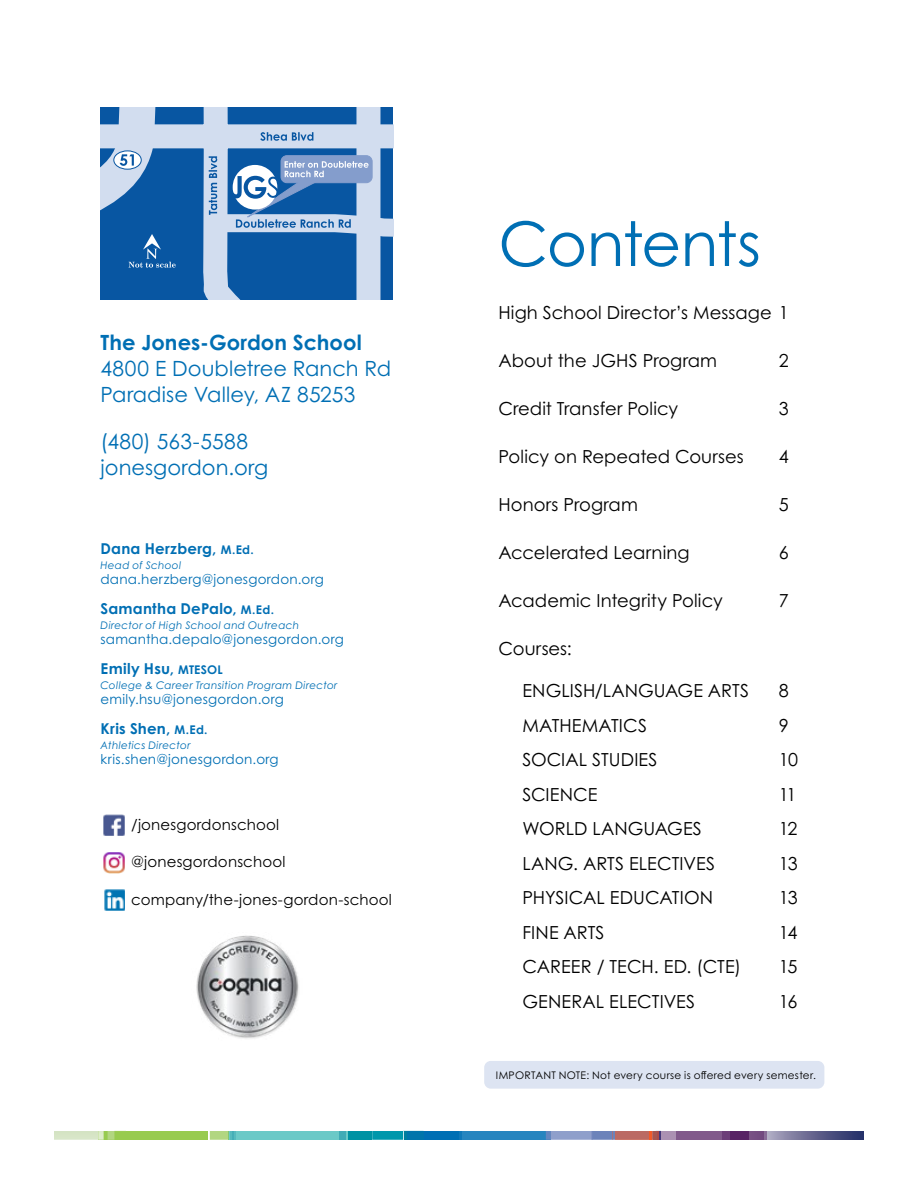
<style>
.page{position:relative;width:918px;height:1188px;background:#fff}
.page>*{position:absolute;margin:0;border:0;box-sizing:border-box;transform-origin:0 0}
.t1{font:61.5px "Century Gothic Pro";letter-spacing:-.025em;color:#006fb4}
.t2{font:21px/26px "Century Gothic Pro";letter-spacing:.005em;color:#006fb4}
.t3{font:700 21px "Century Gothic Pro";letter-spacing:.005em;color:#006fb4}
.t4{font:18px "Century Gothic Pro";color:#000}
.t5{font:700 15px "Century Gothic Pro";letter-spacing:.015em;color:#006fb4}
.t6{font:15px "Century Gothic Pro";letter-spacing:.015em;color:#000}
.t7{font:13.5px "Century Gothic Pro";letter-spacing:.02em;color:#006fb4}
.t8{font:italic 10.5px "Century Gothic Pro";letter-spacing:.025em;color:#006fb4}
.t9{font:10.5px "Century Gothic Pro";letter-spacing:.025em;color:#000}
.s1{font-size:12px}
</style>
<div class="page">
<div style="left:445px;top:1131px;width:106px;height:9px;background:#2785bf"></div>
<div style="left:228px;top:1131px;width:144px;height:9px;background:#6bc9c7"></div>
<div style="left:98px;top:1131px;width:110px;height:9px;background:#98cb4f"></div>
<svg style="left:372px;top:1131px;width:32px;height:9px"></svg>
<div style="left:404px;top:1131px;width:20px;height:9px;background:#007e9e"></div>
<div style="left:339px;top:1131px;width:7px;height:9px;background:#40abb6"></div>
<div style="left:349px;top:1131px;width:23px;height:9px;background:#0092a3"></div>
<div style="left:658px;top:1131px;width:74px;height:9px;background:#ab91b2"></div>
<svg style="left:767px;top:1131px;width:97px;height:9px"></svg>
<svg style="left:729px;top:1131px;width:38px;height:9px"></svg>
<svg style="left:737px;top:1131px;width:27px;height:9px"></svg>
<svg style="left:676px;top:1131px;width:53px;height:9px"></svg>
<svg style="left:54px;top:1131px;width:61px;height:9px"></svg>
<svg style="left:210px;top:1131px;width:25px;height:9px"></svg>
<div style="left:407px;top:1131px;width:55px;height:9px;background:#006fb4"></div>
<svg style="left:546px;top:1131px;width:115px;height:9px"></svg>
<img style="left:104px;top:889px;width:21px;height:22px">
<img style="left:103px;top:852px;width:22px;height:21px">
<img style="left:104px;top:815px;width:21px;height:21px">
<svg style="left:176px;top:107px;width:217px;height:193px;background:#4c83bb"></svg>
<div style="left:356px;top:107px;width:24px;height:193px;background:#d2ddef"></div>
<div style="left:281px;top:155px;width:92px;height:28px;border:1px solid #849dcc;border-radius:6px"></div>
<svg style="left:101px;top:107px;width:75px;height:193px;background:#4780ba"></svg>
<svg style="left:260px;top:132px;width:53px;height:9px"></svg>
<svg style="left:197px;top:156px;width:196px;height:120px;background:#6391c4"></svg>
<img style="left:196px;top:935px;width:103px;height:104px">
<div style="left:484px;top:1061px;width:340px;height:28px;background:#dde4f2;border-radius:7px"></div>
<p class="t3" style="left:101px;top:330px;width:263px">The Jones-Gordon School</p>
<p class="t2" style="left:101px;top:355px;width:292px">4800 E Doubletree Ranch Rd<br>Paradise Valley, AZ 85253</p>
<p class="t2" style="left:101px;top:429px;width:169px">(480) 563-5588 jonesgordon.org</p>
<p class="t5" style="left:101px;top:539px;width:155px">Dana Herzberg, <span class="s1">M.Ed.</span></p>
<p class="t8" style="left:101px;top:558px;width:82px">Head of School</p>
<p class="t7" style="left:101px;top:570px;width:225px">dana.herzberg@jonesgordon.org</p>
<p class="t5" style="left:101px;top:599px;width:175px">Samantha DePalo, <span class="s1">M.Ed.</span></p>
<p class="t8" style="left:101px;top:618px;width:200px">Director of High School and Outreach</p>
<p class="t7" style="left:101px;top:630px;width:245px">samantha.depalo@jonesgordon.org</p>
<p class="t5" style="left:101px;top:659px;width:124px">Emily Hsu, <span class="s1">MTESOL</span></p>
<p class="t8" style="left:101px;top:678px;width:238px">College &amp; Career Transition Program Director</p>
<p class="t7" style="left:101px;top:690px;width:185px">emily.hsu@jonesgordon.org</p>
<p class="t5" style="left:101px;top:719px;width:109px">Kris Shen, <span class="s1">M.Ed.</span></p>
<p class="t8" style="left:101px;top:738px;width:91px">Athletics Director</p>
<p class="t7" style="left:101px;top:750px;width:180px">kris.shen@jonesgordon.org</p>
<p class="t6" style="left:131px;top:815px;width:150px">/jonesgordonschool</p>
<p class="t6" style="left:131px;top:853px;width:156px">@jonesgordonschool</p>
<p class="t6" style="left:131px;top:890px;width:262px">company/the-jones-gordon-school</p>
<h1 class="t1" style="left:498px;top:206px;width:264px">Contents</h1>
<p class="t4" style="left:498px;top:302px;width:292px">High School Director’s Message 1</p>
<p class="t4" style="left:498px;top:350px;width:220px">About the JGHS Program</p>
<p class="t4" style="left:779px;top:350px;width:11px">2</p>
<p class="t4" style="left:498px;top:398px;width:181px">Credit Transfer Policy</p>
<p class="t4" style="left:779px;top:398px;width:11px">3</p>
<p class="t4" style="left:498px;top:446px;width:247px">Policy on Repeated Courses</p>
<p class="t4" style="left:779px;top:446px;width:11px">4</p>
<p class="t4" style="left:498px;top:494px;width:141px">Honors Program</p>
<p class="t4" style="left:779px;top:494px;width:11px">5</p>
<p class="t4" style="left:498px;top:542px;width:193px">Accelerated Learning</p>
<p class="t4" style="left:779px;top:542px;width:11px">6</p>
<p class="t4" style="left:498px;top:590px;width:226px">Academic Integrity Policy</p>
<p class="t4" style="left:779px;top:590px;width:11px">7</p>
<p class="t4" style="left:498px;top:638px;width:75px">Courses:</p>
<p class="t4" style="left:522px;top:680px;width:228px">ENGLISH/LANGUAGE ARTS</p>
<p class="t4" style="left:779px;top:680px;width:11px">8</p>
<p class="t4" style="left:522px;top:714px;width:126px">MATHEMATICS</p>
<p class="t4" style="left:779px;top:714px;width:11px">9</p>
<p class="t4" style="left:522px;top:749px;width:137px">SOCIAL STUDIES</p>
<p class="t4" style="left:779px;top:749px;width:21px">10</p>
<p class="t4" style="left:522px;top:783px;width:76px">SCIENCE</p>
<p class="t4" style="left:779px;top:783px;width:19px">11</p>
<p class="t4" style="left:522px;top:818px;width:181px">WORLD LANGUAGES</p>
<p class="t4" style="left:779px;top:818px;width:20px">12</p>
<p class="t4" style="left:522px;top:852px;width:194px">LANG. ARTS ELECTIVES</p>
<p class="t4" style="left:779px;top:852px;width:20px">13</p>
<p class="t4" style="left:522px;top:887px;width:192px">PHYSICAL EDUCATION</p>
<p class="t4" style="left:779px;top:887px;width:20px">13</p>
<p class="t4" style="left:522px;top:921px;width:84px">FINE ARTS</p>
<p class="t4" style="left:779px;top:921px;width:20px">14</p>
<p class="t4" style="left:522px;top:956px;width:220px">CAREER / TECH. ED. (CTE)</p>
<p class="t4" style="left:779px;top:956px;width:20px">15</p>
<p class="t4" style="left:522px;top:990px;width:174px">GENERAL ELECTIVES</p>
<p class="t4" style="left:779px;top:990px;width:20px">16</p>
<p class="t9" style="left:496px;top:1069px;width:321px">IMPORTANT NOTE: Not every course is offered every semester.</p>
</div>
